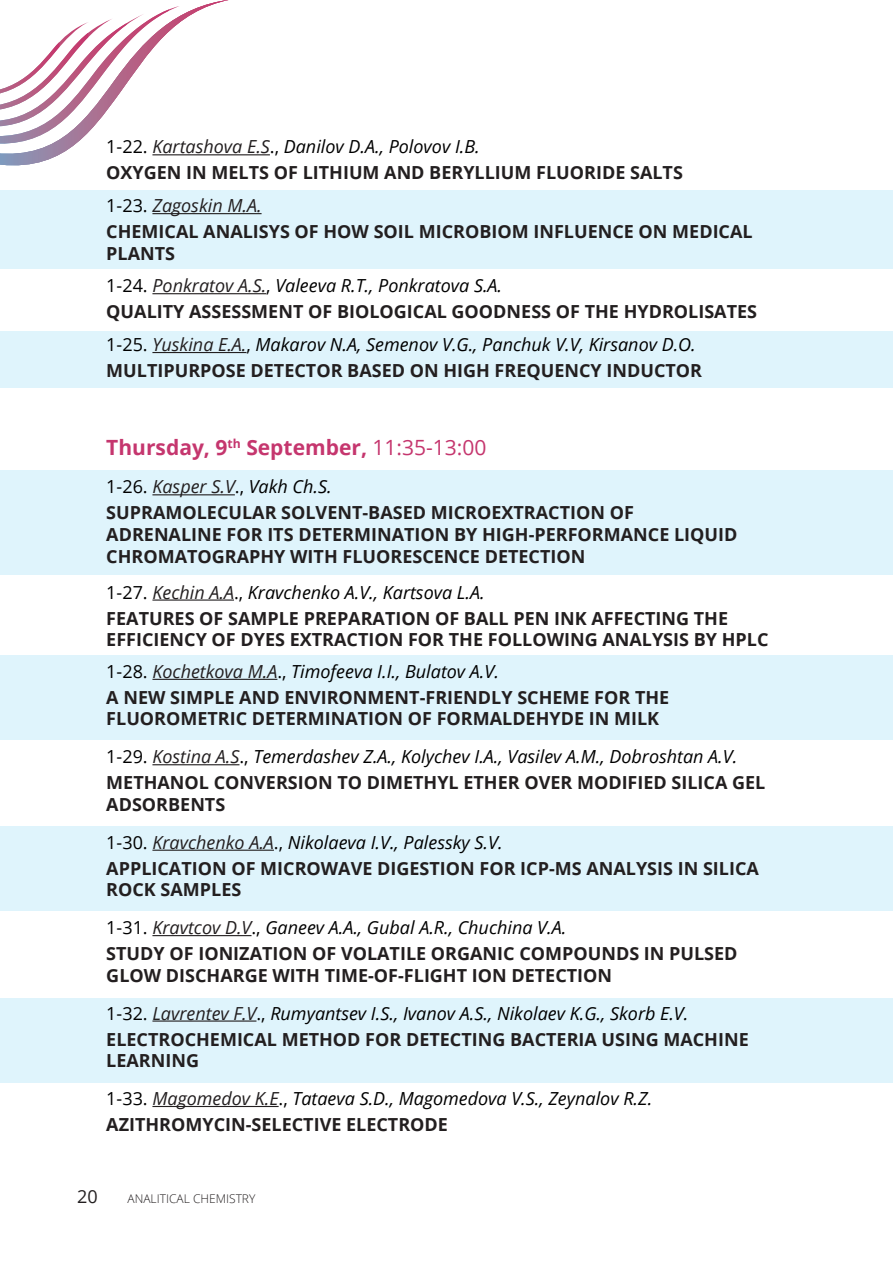
<style>
.page{position:relative;width:893px;height:1263px;background:#fff}
.page>*{position:absolute;margin:0;border:0;box-sizing:border-box;transform-origin:0 0}
.t1{font:700 21px "Open Sans";color:#c5366e}
.t2{font:700 18px/21.6px "Open Sans";color:#231f20}
.t3{font:italic 18px "Open Sans";color:#000}
.t4{font:italic 18px "Open Sans";color:#231f20}
.t5{font:18px "Open Sans";color:#231f20}
.t6{font:300 12px "Open Sans";color:#231f20}
.s1{font-style:normal}
.s2{color:#231f20}
.s3{font-style:normal;color:#000}
.s4{font-weight:400}
.s5{color:#000}
</style>
<div class="page">
<svg style="left:0;top:0;width:231px;height:166px"></svg>
<div style="left:0;top:190px;width:893px;height:78px;background:#dff4fc"></div>
<div style="left:0;top:331px;width:893px;height:57px;background:#dff4fc"></div>
<div style="left:0;top:470px;width:893px;height:104px;background:#dff4fc"></div>
<div style="left:0;top:655px;width:893px;height:84px;background:#dff4fc"></div>
<div style="left:0;top:826px;width:893px;height:84px;background:#dff4fc"></div>
<div style="left:0;top:998px;width:893px;height:84px;background:#dff4fc"></div>
<hr style="left:152px;top:213px;width:110px;height:1px;background:#231f20">
<hr style="left:152px;top:352px;width:94px;height:1px;background:#231f20">
<hr style="left:152px;top:494px;width:83px;height:1px;background:#231f20">
<hr style="left:152px;top:679px;width:125px;height:1px;background:#231f20">
<hr style="left:152px;top:850px;width:122px;height:1px;background:#231f20">
<hr style="left:152px;top:1020px;width:104px;height:1px;background:#231f20">
<hr style="left:152px;top:1106px;width:127px;height:1px;background:#231f20">
<hr style="left:152px;top:935px;width:100px;height:1px;background:#231f20">
<hr style="left:152px;top:764px;width:87px;height:1px;background:#231f20">
<hr style="left:152px;top:599px;width:82px;height:2px;background:#231f20">
<hr style="left:152px;top:293px;width:114px;height:1px;background:#231f20">
<hr style="left:152px;top:154px;width:118px;height:1px;background:#231f20">
<p class="t3" style="left:106px;top:135px;width:375px"><span class="s1">1-22.</span> <span class="s2">Kartashova E.S</span><span class="s1">.,</span> Danilov D.A., Polovov I.B.</p>
<p class="t2" style="left:106px;top:162px;width:578px">OXYGEN IN MELTS OF LITHIUM AND BERYLLIUM FLUORIDE SALTS</p>
<p class="t4" style="left:106px;top:193px;width:157px"><span class="s3">1-23.</span> Zagoskin M.A.</p>
<p class="t2" style="left:106px;top:220px;width:648px">CHEMICAL ANALISYS OF HOW SOIL MICROBIOM INFLUENCE ON MEDICAL<br>PLANTS</p>
<p class="t3" style="left:106px;top:273px;width:397px"><span class="s1">1-24.</span> <span class="s2">Ponkratov A.S.</span><span class="s1">,</span> Valeeva R.T., Ponkratova S.A.</p>
<p class="t2" style="left:106px;top:300px;width:652px">QUALITY ASSESSMENT OF BIOLOGICAL GOODNESS OF THE HYDROLISATES</p>
<p class="t3" style="left:106px;top:332px;width:591px"><span class="s1">1-25.</span> <span class="s2">Yuskina E.A.</span><span class="s1">,</span> Makarov N.A, Semenov V.G., Panchuk V.V, Kirsanov D.O.</p>
<p class="t2" style="left:106px;top:359px;width:597px">MULTIPURPOSE DETECTOR BASED ON HIGH FREQUENCY INDUCTOR</p>
<p class="t1" style="left:106px;top:432px;width:382px">Thursday, 9<sup>th</sup> September, <span class="s4">11:35-13:00</span></p>
<p class="t4" style="left:106px;top:475px;width:227px"><span class="s3">1-26.</span> Kasper S.V<span class="s3">.,</span> <span class="s5">Vakh Ch.S.</span></p>
<p class="t2" style="left:106px;top:501px;width:633px">SUPRAMOLECULAR SOLVENT-BASED MICROEXTRACTION OF<br>ADRENALINE FOR ITS DETERMINATION BY HIGH-PERFORMANCE LIQUID<br>CHROMATOGRAPHY WITH FLUORESCENCE DETECTION</p>
<p class="t3" style="left:106px;top:580px;width:380px"><span class="s1">1-27.</span> <span class="s2">Kechin A.A</span><span class="s1">.,</span> Kravchenko A.V., Kartsova L.A.</p>
<p class="t2" style="left:106px;top:607px;width:664px">FEATURES OF SAMPLE PREPARATION OF BALL PEN INK AFFECTING THE<br>EFFICIENCY OF DYES EXTRACTION FOR THE FOLLOWING ANALYSIS BY HPLC</p>
<p class="t3" style="left:106px;top:659px;width:394px"><span class="s1">1-28.</span> <span class="s2">Kochetkova M.A</span><span class="s1">.,</span> Timofeeva I.I., Bulatov A.V.</p>
<p class="t2" style="left:106px;top:686px;width:565px">A NEW SIMPLE AND ENVIRONMENT-FRIENDLY SCHEME FOR THE<br>FLUOROMETRIC DETERMINATION OF FORMALDEHYDE IN MILK</p>
<p class="t3" style="left:106px;top:744px;width:632px"><span class="s1">1-29.</span> <span class="s2">Kostina A.S</span><span class="s1">.,</span> Temerdashev Z.А., Kolychev I.A., Vasilev A.M., Dobroshtan A.V.</p>
<p class="t2" style="left:106px;top:771px;width:661px">METHANOL CONVERSION TO DIMETHYL ETHER OVER MODIFIED SILICA GEL<br>ADSORBENTS</p>
<p class="t3" style="left:106px;top:830px;width:398px"><span class="s1">1-30.</span> <span class="s2">Kravchenko A.A</span><span class="s1">.,</span> Nikolaeva I.V., Palessky S.V.</p>
<p class="t2" style="left:106px;top:857px;width:654px">APPLICATION OF MICROWAVE DIGESTION FOR ICP-MS ANALYSIS IN SILICA<br>ROCK SAMPLES</p>
<p class="t3" style="left:106px;top:915px;width:461px"><span class="s1">1-31.</span> <span class="s2">Kravtcov D.V</span><span class="s1">.,</span> Ganeev A.A., Gubal A.R., Chuchina V.A.</p>
<p class="t2" style="left:106px;top:942px;width:633px">STUDY OF IONIZATION OF VOLATILE ORGANIC COMPOUNDS IN PULSED<br>GLOW DISCHARGE WITH TIME-OF-FLIGHT ION DETECTION</p>
<p class="t3" style="left:106px;top:1001px;width:584px"><span class="s1">1-32.</span> <span class="s2">Lavrentev F.V</span><span class="s1">.,</span> Rumyantsev I.S., Ivanov A.S., Nikolaev K.G., Skorb E.V.</p>
<p class="t2" style="left:106px;top:1028px;width:644px">ELECTROCHEMICAL METHOD FOR DETECTING BACTERIA USING MACHINE<br>LEARNING</p>
<p class="t3" style="left:106px;top:1086px;width:547px"><span class="s1">1-33.</span> <span class="s2">Magomedov K.E</span><span class="s1">.,</span> Tataeva S.D., Magomedova V.S., Zeynalov R.Z.</p>
<p class="t2" style="left:106px;top:1113px;width:343px">AZITHROMYCIN-SELECTIVE ELECTRODE</p>
<p class="t5" style="left:77px;top:1184px;width:22px">20</p>
<p class="t6" style="left:128px;top:1191px;width:129px">ANALITICAL CHEMISTRY</p>
</div>
